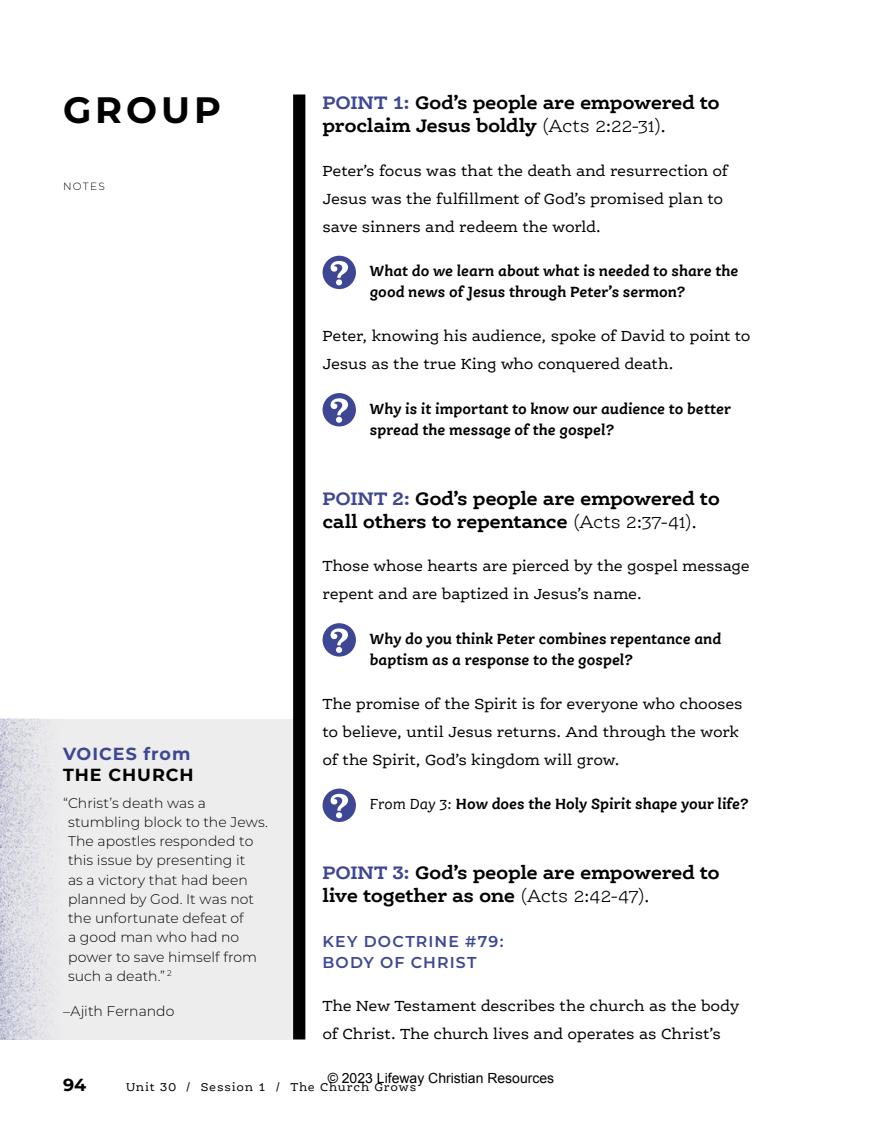
<style>
.page{position:relative;width:882px;height:1134px;background:#fff}
.page>*{position:absolute;margin:0;border:0;box-sizing:border-box;transform-origin:0 0}
.t1{font:700 36.75px "Montserrat";letter-spacing:.105em;color:#000}
.t2{font:700 19.25px/22.8px "Ernestine Pro";letter-spacing:-.02em;color:#000}
.t3{font:700 17.5px "Montserrat";letter-spacing:.055em;color:#000}
.t4{font:700 17.5px "Montserrat";letter-spacing:.05em;color:#3e4794}
.t5{font:15.75px/28px "Ernestine Pro";letter-spacing:-.015em;color:#000}
.t6{font:italic 700 15.75px/21px "Ernestine Pro";letter-spacing:-.005em;color:#000}
.t7{font:600 15.75px/21px "Montserrat";letter-spacing:.07em;color:#3e4794}
.t8{font:300 14px/19.2px "Montserrat";letter-spacing:.005em;color:#000}
.t9{font:14px "Arial";color:#000}
.t10{font:12.25px "Ernestine Pro";letter-spacing:.065em;color:#000}
.t11{font:300 10.5px "Montserrat";letter-spacing:.125em;color:#000}
.s1{color:#3e4794}
.s2{font-weight:300}
.s3{font-weight:400}
</style>
<div class="page">
<div style="left:293px;top:94px;width:12px;height:946px;background:#000"></div>
<svg style="left:323px;top:256px;width:33px;height:33px"></svg>
<svg style="left:323px;top:393px;width:33px;height:33px"></svg>
<svg style="left:323px;top:623px;width:33px;height:34px"></svg>
<svg style="left:323px;top:789px;width:33px;height:33px"></svg>
<div style="left:0;top:719px;width:293px;height:321px;background:#ededee"></div>
<img style="left:0;top:719px;width:57px;height:321px">
<h1 class="t1" style="left:63px;top:84px;width:159px">GROUP</h1>
<p class="t11" style="left:63px;top:179px;width:43px">NOTES</p>
<p class="t4" style="left:63px;top:741px;width:129px">VOICES from</p>
<p class="t3" style="left:63px;top:762px;width:132px">THE CHURCH</p>
<p class="t8" style="left:68px;top:793px;width:202px;text-indent:-5px">“Christ’s death was a stumbling block to the Jews.<br>The apostles responded to this issue by presenting it<br>as a victory that had been planned by God. It was not the unfortunate defeat of<br>a good man who had no power to save himself from such a death.” <sup>2</sup></p>
<p class="t8" style="left:63px;top:1001px;width:113px">–Ajith Fernando</p>
<p class="t2" style="left:323px;top:91px;width:399px"><span class="s1">POINT 1:</span> God’s people are empowered to proclaim Jesus boldly <span class="s2">(Acts 2:22-31).</span></p>
<p class="t5" style="left:323px;top:156px;width:407px">Peter’s focus was that the death and resurrection of<br>Jesus was the fulfillment of God’s promised plan to save sinners and redeem the world.</p>
<p class="t6" style="left:370px;top:260px;width:370px">What do we learn about what is needed to share the good news of Jesus through Peter’s sermon?</p>
<p class="t5" style="left:323px;top:322px;width:430px">Peter, knowing his audience, spoke of David to point to<br>Jesus as the true King who conquered death.</p>
<p class="t6" style="left:370px;top:398px;width:363px">Why is it important to know our audience to better spread the message of the gospel?</p>
<p class="t2" style="left:323px;top:486px;width:399px"><span class="s1">POINT 2:</span> God’s people are empowered to call others to repentance <span class="s2">(Acts 2:37-41).</span></p>
<p class="t5" style="left:323px;top:552px;width:429px">Those whose hearts are pierced by the gospel message repent and are baptized in Jesus’s name.</p>
<p class="t6" style="left:370px;top:628px;width:353px">Why do you think Peter combines repentance and baptism as a response to the gospel?</p>
<p class="t5" style="left:323px;top:689px;width:422px">The promise of the Spirit is for everyone who chooses to believe, until Jesus returns. And through the work of the Spirit, God’s kingdom will grow.</p>
<p class="t6" style="left:370px;top:793px;width:381px"><span class="s3">From Day 3:</span> How does the Holy Spirit shape your life?</p>
<p class="t2" style="left:323px;top:861px;width:399px"><span class="s1">POINT 3:</span> God’s people are empowered to live together as one <span class="s2">(Acts 2:42-47).</span></p>
<p class="t7" style="left:323px;top:930px;width:183px">KEY DOCTRINE #79:<br>BODY OF CHRIST</p>
<p class="t5" style="left:323px;top:992px;width:418px">The New Testament describes the church as the body of Christ. The church lives and operates as Christ’s</p>
<p class="t9" style="left:328px;top:1069px;width:228px">© 2023 Lifeway Christian Resources</p>
<p class="t3" style="left:63px;top:1072px;width:25px">94</p>
<p class="t10" style="left:126px;top:1080px;width:292px">Unit 30 / Session 1 / The Church Grows</p>
</div>
